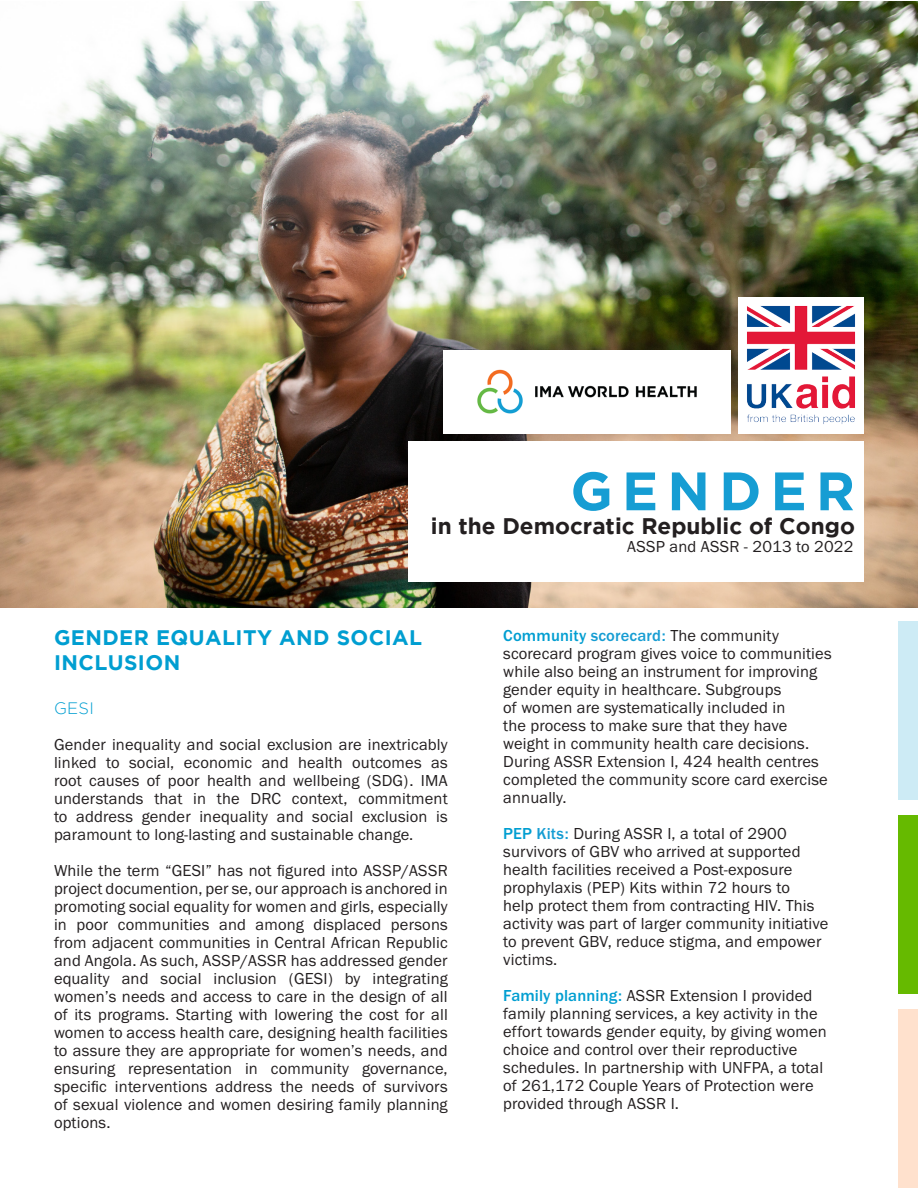
<style>
.page{position:relative;width:918px;height:1188px;background:#fff}
.page>*{position:absolute;margin:0;border:0;box-sizing:border-box;transform-origin:0 0}
.t1{font:700 54px "Gotham";letter-spacing:.17em;color:#169dd3}
.Subtitle{font:700 22.5px "Gotham";color:#231f20}
.Header_BLUE_Caps{font:700 21px/25.5px "Gotham";letter-spacing:.02em;color:#009ed1}
.List_Paragraph{font:16.5px/18px "Franklin Gothic URW Boo";letter-spacing:.01em;color:#231f20}
.SUB_HEADER_BLUE_CAPS{font:300 16.5px "Gotham";color:#009ed1}
.s1{font-family:"Franklin Gothic URW";font-weight:500;color:#009ed1}
.s2{font-family:"Franklin Gothic URW";font-weight:500;color:#169dd3}
</style>
<div class="page">
<img style="left:0;top:2px;width:918px;height:605px">
<div style="left:409px;top:441px;width:455px;height:141px;background:#fff"></div>
<div style="left:738px;top:297px;width:126px;height:136px;background:#fff"></div>
<img style="left:747px;top:306px;width:108px;height:118px">
<div style="left:443px;top:350px;width:288px;height:83px;background:#fff"></div>
<img style="left:477px;top:369px;width:220px;height:45px">
<div style="left:898px;top:621px;width:20px;height:178px;background:#cdebf5"></div>
<div style="left:898px;top:815px;width:20px;height:179px;background:#66ba00"></div>
<div style="left:898px;top:1010px;width:20px;height:178px;background:#ffe1cd"></div>
<p class="t1" style="left:570px;top:460px;width:286px">GENDER</p>
<p class="Subtitle" style="left:431px;top:513px;width:426px">in the Democratic Republic of Congo</p>
<p class="List_Paragraph" style="left:627px;top:537px;width:228px">ASSP and ASSR - 2013 to 2022</p>
<p class="Header_BLUE_Caps" style="left:54px;top:624px;width:370px">GENDER EQUALITY AND SOCIAL<br>INCLUSION</p>
<p class="SUB_HEADER_BLUE_CAPS" style="left:54px;top:699px;width:42px">GESI</p>
<p class="List_Paragraph" style="left:54px;top:735px;width:395px;text-align:justify">Gender inequality and social exclusion are inextricably linked to social, economic and health outcomes as root causes of poor health and wellbeing (SDG). IMA understands that in the DRC context, commitment to address gender inequality and social exclusion is paramount to long-lasting and sustainable change.</p>
<p class="List_Paragraph" style="left:54px;top:861px;width:395px;text-align:justify">While the term “GESI” has not figured into ASSP/ASSR project documention, per se, our approach is anchored in promoting social equality for women and girls, especially in poor communities and among displaced persons from adjacent communities in Central African Republic and Angola. As such, ASSP/ASSR has addressed gender equality and social inclusion (GESI) by integrating women’s needs and access to care in the design of all of its programs. Starting with lowering the cost for all women to access health care, designing health facilities to assure they are appropriate for women’s needs, and ensuring representation in community governance, specific interventions address the needs of survivors of sexual violence and women desiring family planning options.</p>
<p class="List_Paragraph" style="left:503px;top:626px;width:330px"><span class="s1">Community</span> <span class="s2">scorecard:</span> The community scorecard program gives voice to communities while also being an instrument for improving gender equity in healthcare. Subgroups<br>of women are systematically included in<br>the process to make sure that they have weight in community health care decisions.<br>During ASSR Extension I, 424 health centres completed the community score card exercise annually.</p>
<p class="List_Paragraph" style="left:503px;top:824px;width:327px"><span class="s1">PEP</span> <span class="s2">Kits:</span> During ASSR I, a total of 2900 survivors of GBV who arrived at supported health facilities received a Post-exposure prophylaxis (PEP) Kits within 72 hours to<br>help protect them from contracting HIV. This activity was part of larger community initiative to prevent GBV, reduce stigma, and empower victims.</p>
<p class="List_Paragraph" style="left:503px;top:986px;width:325px"><span class="s1">Family planning:</span> ASSR Extension I provided family planning services, a key activity in the effort towards gender equity, by giving women choice and control over their reproductive schedules. In partnership with UNFPA, a total of 261,172 Couple Years of Protection were provided through ASSR I.</p>
</div>
